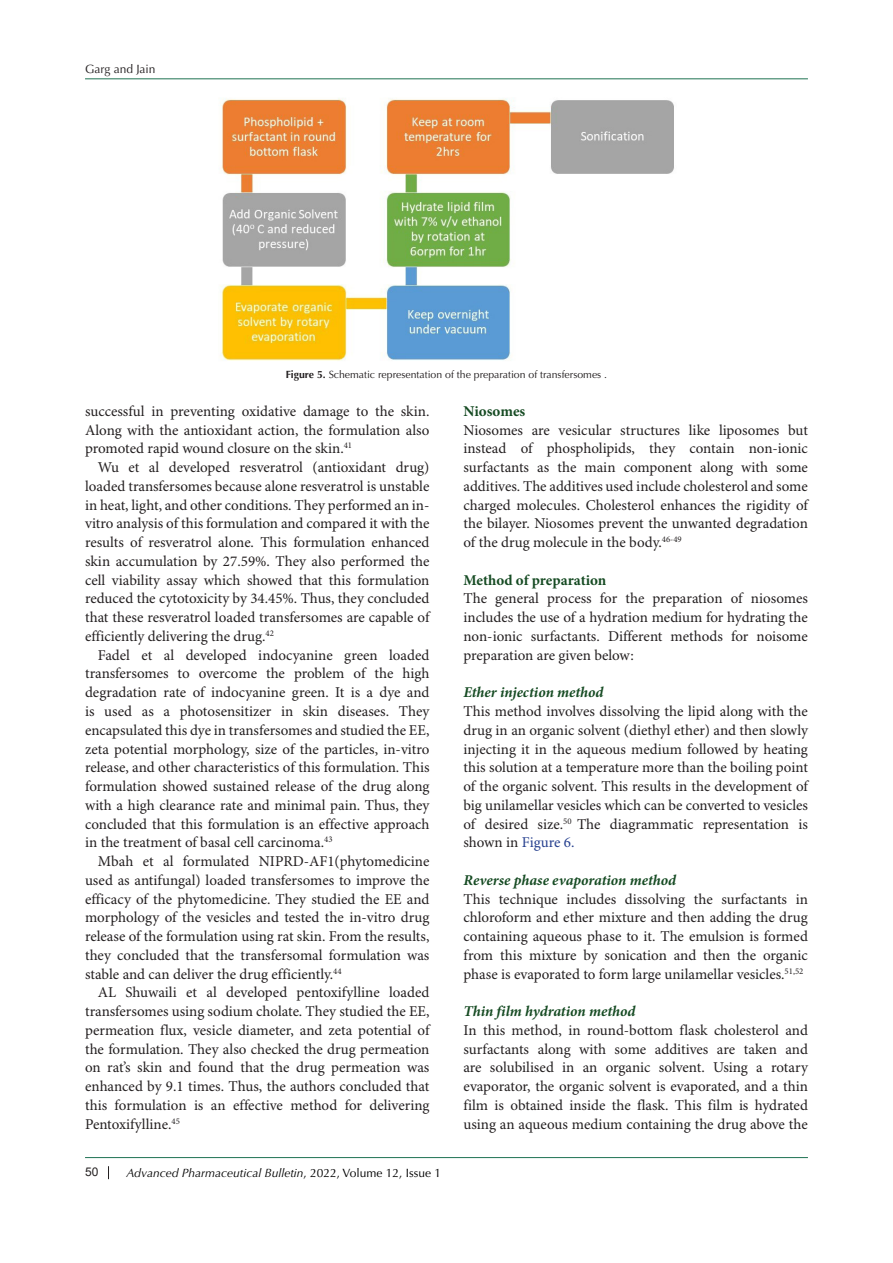
<style>
.page{position:relative;width:893px;height:1263px;background:#fff}
.page>*{position:absolute;margin:0;border:0;box-sizing:border-box;transform-origin:0 0}
.List_Paragraph{font:15px/18.8px "Minion Pro";color:#231f20;text-align:justify}
.List_Paragraph-2{font:italic 700 15px "Minion Pro";letter-spacing:-.005em;color:#164b23}
.t1{font:700 15px "Minion Pro";color:#164b23}
.t2{font:italic 12px "Optima LT Std";color:#000}
.t3{font:12px "Optima LT Std";color:#231f20}
.t4{font:12px "Arial";color:#231f20}
.t5{font:10.5px "Optima LT Std";color:#231f20}
.s1{font-weight:700}
.s2{font-style:normal}
.s3{color:#253f8e}
</style>
<div class="page">
<svg style="left:108px;top:1166px;width:1px;height:13px"></svg>
<hr style="left:85px;top:1157px;width:723px;height:1px;background:#1e7252">
<hr style="left:85px;top:78px;width:723px;height:1px;background:#1e7252">
<img style="left:220px;top:98px;width:454px;height:263px">
<p class="t3" style="left:85px;top:62px;width:72px">Garg and Jain</p>
<p class="t5" style="left:286px;top:368px;width:323px"><span class="s1">Figure 5.</span> Schematic representation of the preparation of transfersomes .</p>
<p class="List_Paragraph" style="left:85px;top:402px;width:346px">successful in preventing oxidative damage to the skin.<br>Along with the antioxidant action, the formulation also promoted rapid wound closure on the skin.<sup>41</sup></p>
<p class="List_Paragraph" style="left:85px;top:459px;width:346px;text-indent:13px">Wu et al developed resveratrol (antioxidant drug) loaded transfersomes because alone resveratrol is unstable in heat, light, and other conditions. They performed an in&shy;vitro analysis of this formulation and compared it with the results of resveratrol alone. This formulation enhanced skin accumulation by 27.59%. They also performed the cell viability assay which showed that this formulation reduced the cytotoxicity by 34.45%. Thus, they concluded that these resveratrol loaded transfersomes are capable of efficiently delivering the drug.<sup>42</sup></p>
<p class="List_Paragraph" style="left:85px;top:646px;width:346px;text-indent:13px">Fadel et al developed indocyanine green loaded transfersomes to overcome the problem of the high degradation rate of indocyanine green. It is a dye and is used as a photosensitizer in skin diseases. They encapsulated this dye in transfersomes and studied the EE, zeta potential morphology, size of the particles, in-vitro release, and other characteristics of this formulation. This formulation showed sustained release of the drug along with a high clearance rate and minimal pain. Thus, they concluded that this formulation is an effective approach in the treatment of basal cell carcinoma.<sup>43</sup></p>
<p class="List_Paragraph" style="left:85px;top:852px;width:346px;text-indent:13px">Mbah et al formulated NIPRD-AF1(phytomedicine used as antifungal) loaded transfersomes to improve the efficacy of the phytomedicine. They studied the EE and morphology of the vesicles and tested the in-vitro drug release of the formulation using rat skin. From the results, they concluded that the transfersomal formulation was stable and can deliver the drug efficiently.<sup>44</sup></p>
<p class="List_Paragraph" style="left:85px;top:984px;width:346px;text-indent:13px">AL Shuwaili et al developed pentoxifylline loaded transfersomes using sodium cholate. They studied the EE, permeation flux, vesicle diameter, and zeta potential of the formulation. They also checked the drug permeation on rat’s skin and found that the drug permeation was enhanced by 9.1 times. Thus, the authors concluded that this formulation is an effective method for delivering Pentoxifylline.<sup>45</sup></p>
<p class="t4" style="left:85px;top:1163px;width:15px">50</p>
<p class="t2" style="left:126px;top:1165px;width:316px">Advanced Pharmaceutical Bulletin<span class="s2">, 2022, Volume 12, Issue 1</span></p>
<p class="t1" style="left:463px;top:401px;width:63px">Niosomes</p>
<p class="List_Paragraph" style="left:463px;top:421px;width:346px">Niosomes are vesicular structures like liposomes but instead of phospholipids, they contain non-ionic surfactants as the main component along with some additives. The additives used include cholesterol and some charged molecules. Cholesterol enhances the rigidity of the bilayer. Niosomes prevent the unwanted degradation of the drug molecule in the body.<sup>46-49</sup></p>
<p class="t1" style="left:463px;top:569px;width:144px">Method of preparation</p>
<p class="List_Paragraph" style="left:463px;top:590px;width:346px">The general process for the preparation of niosomes includes the use of a hydration medium for hydrating the non-ionic surfactants. Different methods for noisome preparation are given below:</p>
<p class="List_Paragraph-2" style="left:463px;top:682px;width:142px">Ether injection method</p>
<p class="List_Paragraph" style="left:463px;top:702px;width:346px">This method involves dissolving the lipid along with the drug in an organic solvent (diethyl ether) and then slowly injecting it in the aqueous medium followed by heating this solution at a temperature more than the boiling point of the organic solvent. This results in the development of big unilamellar vesicles which can be converted to vesicles of desired size.<sup>50</sup> The diagrammatic representation is shown in <span class="s3">Figure 6.</span></p>
<p class="List_Paragraph-2" style="left:463px;top:869px;width:214px">Reverse phase evaporation method</p>
<p class="List_Paragraph" style="left:463px;top:890px;width:346px">This technique includes dissolving the surfactants in chloroform and ether mixture and then adding the drug containing aqueous phase to it. The emulsion is formed from this mixture by sonication and then the organic phase is evaporated to form large unilamellar vesicles.<sup>51,52</sup></p>
<p class="List_Paragraph-2" style="left:463px;top:1000px;width:173px">Thin film hydration method</p>
<p class="List_Paragraph" style="left:463px;top:1021px;width:346px">In this method, in round-bottom flask cholesterol and surfactants along with some additives are taken and are solubilised in an organic solvent. Using a rotary evaporator, the organic solvent is evaporated, and a thin film is obtained inside the flask. This film is hydrated using an aqueous medium containing the drug above the</p>
</div>
